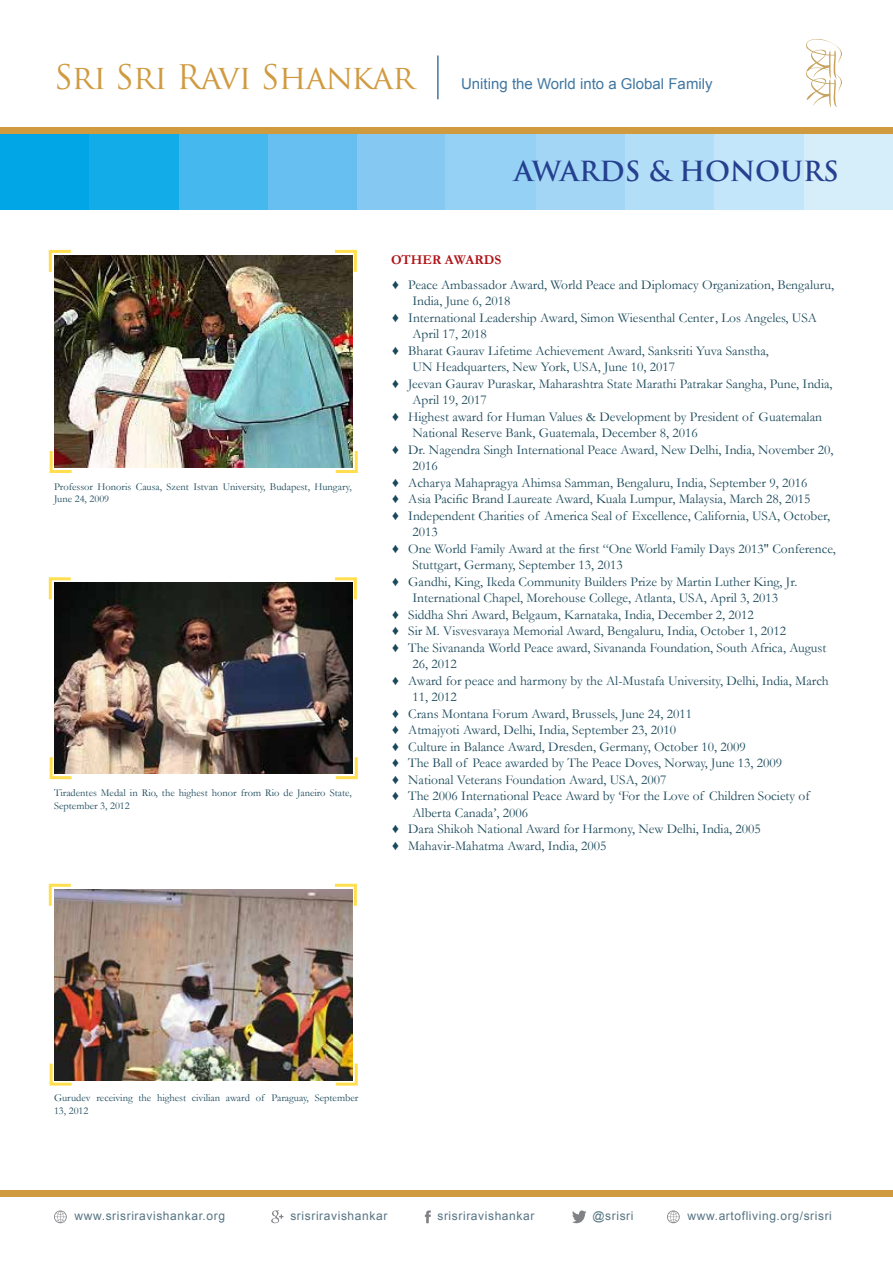
<style>
.page{position:relative;width:893px;height:1263px;background:#fff}
.page>*{position:absolute;margin:0;border:0;box-sizing:border-box;transform-origin:0 0}
.t1{font:33px "Trajan Pro";letter-spacing:-.025em;color:#d09a3f}
.t2{font:700 27px "Trajan Pro";letter-spacing:-.01em;color:#25408f}
.t3{font:15px "Arial";color:#4077a2}
.t4{font:13.5px "Garamond";color:#1b495a}
.t5{font:700 13.5px "Garamond";color:#b11116}
.t6{font:12px "Arial";letter-spacing:.05em;color:#567483}
.t7{font:10.5px/12.6px "Garamond";color:#1b495a}
</style>
<div class="page">
<div style="left:0;top:134px;width:89px;height:76px;background:#00a6e6"></div>
<div style="left:349px;top:133px;width:97px;height:84px;background:#85c9f2"></div>
<div style="left:266px;top:133px;width:91px;height:84px;background:#66bff0"></div>
<div style="left:177px;top:133px;width:91px;height:84px;background:#45b8ed"></div>
<div style="left:89px;top:133px;width:90px;height:84px;background:#12ade8"></div>
<div style="left:802px;top:133px;width:91px;height:84px;background:#d6edfa"></div>
<div style="left:713px;top:133px;width:90px;height:84px;background:#c4e6fa"></div>
<div style="left:623px;top:133px;width:91px;height:84px;background:#b3def7"></div>
<div style="left:535px;top:133px;width:90px;height:84px;background:#a3d6f5"></div>
<div style="left:445px;top:133px;width:91px;height:84px;background:#94d1f5"></div>
<div style="left:0;top:128px;width:893px;height:6px;background:#d09a3f"></div>
<div style="left:0;top:1191px;width:893px;height:6px;background:#d09a3f"></div>
<hr style="left:437px;top:56px;width:2px;height:43px;background:#4077a2">
<div style="left:0;top:210px;width:893px;height:17px;background:#fff"></div>
<svg style="left:806px;top:39px;width:36px;height:69px"></svg>
<svg style="left:425px;top:1210px;width:6px;height:13px"></svg>
<svg style="left:572px;top:1210px;width:14px;height:13px"></svg>
<svg style="left:54px;top:1210px;width:13px;height:13px"></svg>
<svg style="left:667px;top:1210px;width:13px;height:13px"></svg>
<svg style="left:271px;top:1210px;width:12px;height:13px"></svg>
<svg style="left:48px;top:249px;width:23px;height:26px"></svg>
<svg style="left:334px;top:249px;width:23px;height:23px"></svg>
<svg style="left:49px;top:448px;width:23px;height:25px"></svg>
<svg style="left:335px;top:451px;width:23px;height:22px"></svg>
<img style="left:55px;top:255px;width:298px;height:213px">
<svg style="left:48px;top:577px;width:23px;height:25px"></svg>
<svg style="left:334px;top:577px;width:23px;height:23px"></svg>
<svg style="left:49px;top:754px;width:23px;height:26px"></svg>
<svg style="left:335px;top:757px;width:23px;height:23px"></svg>
<img style="left:55px;top:582px;width:298px;height:192px">
<svg style="left:48px;top:883px;width:23px;height:26px"></svg>
<svg style="left:334px;top:883px;width:23px;height:23px"></svg>
<svg style="left:49px;top:1060px;width:26px;height:26px"></svg>
<svg style="left:333px;top:1063px;width:25px;height:23px"></svg>
<img style="left:55px;top:889px;width:298px;height:191px">
<h1 class="t1" style="left:54px;top:57px;width:362px">Sri Sri Ravi Shankar</h1>
<p class="t3" style="left:461px;top:74px;width:253px">Uniting the World into a Global Family</p>
<h2 class="t2" style="left:514px;top:154px;width:326px">AWARDS &amp; HONOURS</h2>
<p class="t7" style="left:54px;top:480px;width:299px">Professor Honoris Causa, Szent Istvan University, Budapest, Hungary,<br>June 24, 2009</p>
<p class="t7" style="left:54px;top:786px;width:299px">Tiradentes Medal in Rio, the highest honor from Rio de Janeiro State,<br>September 3, 2012</p>
<p class="t5" style="left:391px;top:250px;width:112px">OTHER AWARDS</p>
<p class="t4" style="left:391px;top:276px;width:444px">♦ Peace Ambassador Award, World Peace and Diplomacy Organization, Bengaluru,</p>
<p class="t4" style="left:412px;top:292px;width:99px">India, June 6, 2018</p>
<p class="t4" style="left:391px;top:309px;width:427px">♦ International Leadership Award, Simon Wiesenthal Center, Los Angeles, USA</p>
<p class="t4" style="left:412px;top:325px;width:76px">April 17, 2018</p>
<p class="t4" style="left:391px;top:342px;width:379px">♦ Bharat Gaurav Lifetime Achievement Award, Sanksriti Yuva Sanstha,</p>
<p class="t4" style="left:412px;top:358px;width:264px">UN Headquarters, New York, USA, June 10, 2017</p>
<p class="t4" style="left:391px;top:375px;width:443px">♦ Jeevan Gaurav Puraskar, Maharashtra State Marathi Patrakar Sangha, Pune, India,</p>
<p class="t4" style="left:412px;top:391px;width:76px">April 19, 2017</p>
<p class="t4" style="left:391px;top:408px;width:432px">♦ Highest award for Human Values &amp; Development by President of Guatemalan</p>
<p class="t4" style="left:412px;top:424px;width:287px">National Reserve Bank, Guatemala, December 8, 2016</p>
<p class="t4" style="left:391px;top:441px;width:444px">♦ Dr. Nagendra Singh International Peace Award, New Delhi, India, November 20,</p>
<p class="t4" style="left:412px;top:457px;width:27px">2016</p>
<p class="t4" style="left:391px;top:474px;width:418px">♦ Acharya Mahapragya Ahimsa Samman, Bengaluru, India, September 9, 2016</p>
<p class="t4" style="left:391px;top:490px;width:421px">♦ Asia Pacific Brand Laureate Award, Kuala Lumpur, Malaysia, March 28, 2015</p>
<p class="t4" style="left:391px;top:507px;width:440px">♦ Independent Charities of America Seal of Excellence, California, USA, October,</p>
<p class="t4" style="left:412px;top:523px;width:27px">2013</p>
<p class="t4" style="left:391px;top:540px;width:446px">♦ One World Family Award at the first “One World Family Days 2013″ Conference,</p>
<p class="t4" style="left:412px;top:556px;width:212px">Stuttgart, Germany, September 13, 2013</p>
<p class="t4" style="left:391px;top:573px;width:408px">♦ Gandhi, King, Ikeda Community Builders Prize by Martin Luther King, Jr.</p>
<p class="t4" style="left:412px;top:589px;width:367px">International Chapel, Morehouse College, Atlanta, USA, April 3, 2013</p>
<p class="t4" style="left:391px;top:606px;width:364px">♦ Siddha Shri Award, Belgaum, Karnataka, India, December 2, 2012</p>
<p class="t4" style="left:391px;top:622px;width:396px">♦ Sir M. Visvesvaraya Memorial Award, Bengaluru, India, October 1, 2012</p>
<p class="t4" style="left:391px;top:639px;width:437px">♦ The Sivananda World Peace award, Sivananda Foundation, South Africa, August</p>
<p class="t4" style="left:412px;top:655px;width:46px">26, 2012</p>
<p class="t4" style="left:391px;top:672px;width:439px">♦ Award for peace and harmony by the Al-Mustafa University, Delhi, India, March</p>
<p class="t4" style="left:412px;top:688px;width:46px">11, 2012</p>
<p class="t4" style="left:391px;top:705px;width:303px">♦ Crans Montana Forum Award, Brussels, June 24, 2011</p>
<p class="t4" style="left:391px;top:721px;width:286px">♦ Atmajyoti Award, Delhi, India, September 23, 2010</p>
<p class="t4" style="left:391px;top:738px;width:356px">♦ Culture in Balance Award, Dresden, Germany, October 10, 2009</p>
<p class="t4" style="left:391px;top:754px;width:393px">♦ The Ball of Peace awarded by The Peace Doves, Norway, June 13, 2009</p>
<p class="t4" style="left:391px;top:771px;width:277px">♦ National Veterans Foundation Award, USA, 2007</p>
<p class="t4" style="left:391px;top:787px;width:420px">♦ The 2006 International Peace Award by ‘For the Love of Children Society of</p>
<p class="t4" style="left:412px;top:804px;width:117px">Alberta Canada’, 2006</p>
<p class="t4" style="left:391px;top:820px;width:371px">♦ Dara Shikoh National Award for Harmony, New Delhi, India, 2005</p>
<p class="t4" style="left:391px;top:837px;width:217px">♦ Mahavir-Mahatma Award, India, 2005</p>
<p class="t7" style="left:54px;top:1091px;width:306px">Gurudev receiving the highest civilian award of Paraguay, September<br>13, 2012</p>
<p class="t6" style="left:75px;top:1208px;width:152px">www.srisriravishankar.org</p>
<p class="t6" style="left:290px;top:1208px;width:98px">srisriravishankar</p>
<p class="t6" style="left:437px;top:1208px;width:98px">srisriravishankar</p>
<p class="t6" style="left:592px;top:1208px;width:43px">@srisri</p>
<p class="t6" style="left:688px;top:1208px;width:146px">www.artofliving.org/srisri</p>
</div>
